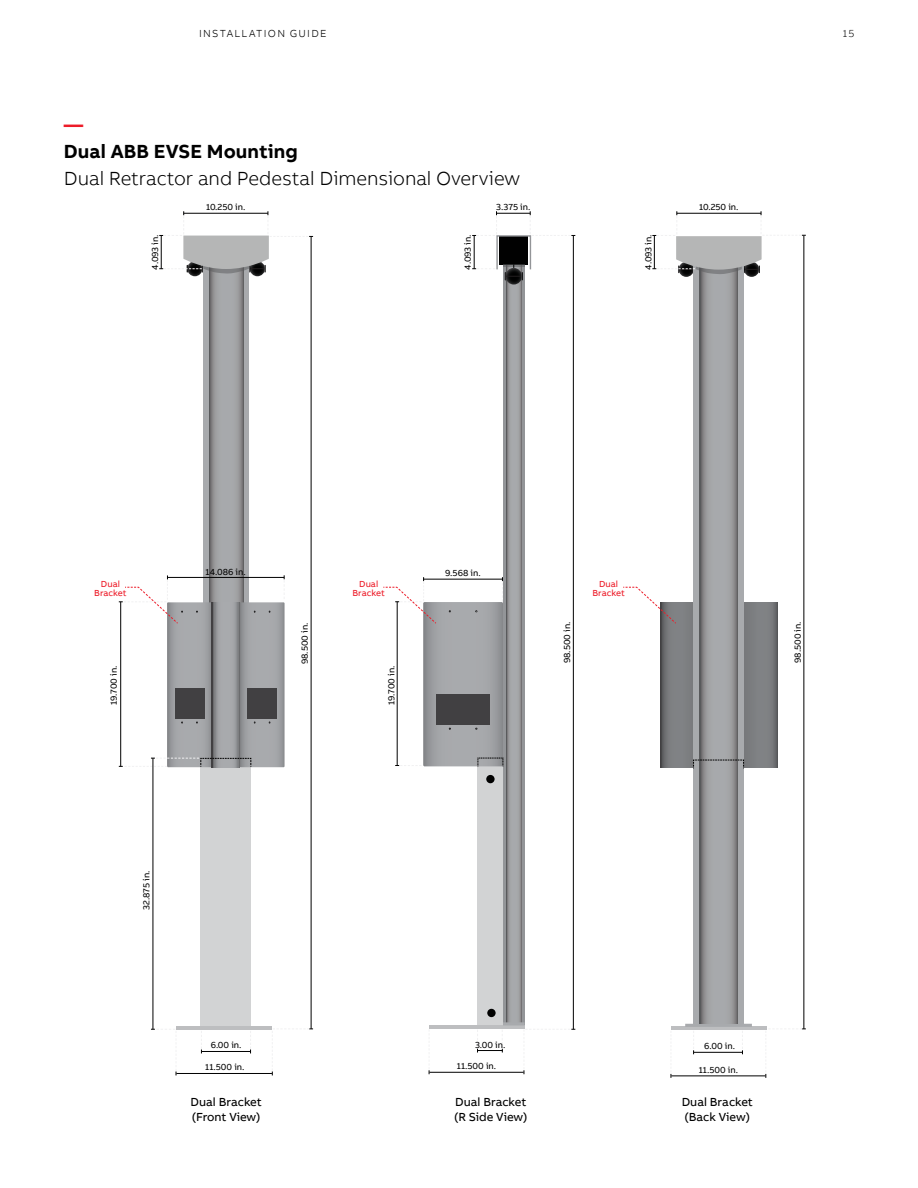
<style>
.page{position:relative;width:918px;height:1188px;background:#fff}
.page>*{position:absolute;margin:0;border:0;box-sizing:border-box;transform-origin:0 0}
.t1{font:300 19.5px "AB Bvoice";letter-spacing:-.005em;color:#000}
.t2{font:700 19.5px "AB Bvoice";letter-spacing:.005em;color:#000}
.t3{font:700 19.5px "AB Bvoice";color:#ed1c29}
.t4{font:12px/15px "AB Bvoice";color:#000}
.t5{font:300 10.5px "AB Bvoice";letter-spacing:.12em;color:#000}
.t6{font:9px "AB Bvoice";color:#000}
.t7{font:9px/9px "AB Bvoice";color:#ed1c29;text-align:center}
</style>
<div class="page">
<svg style="left:250px;top:261px;width:15px;height:15px"></svg>
<svg style="left:187px;top:261px;width:15px;height:15px"></svg>
<div style="left:203px;top:265px;width:46px;height:749px;background:#a8aaad"></div>
<svg style="left:209px;top:274px;width:34px;height:301px"></svg>
<div style="left:201px;top:757px;width:50px;height:269px;background:#d2d3d4"></div>
<hr style="left:176px;top:1026px;width:96px;height:3px;background:#bdbec0">
<div style="left:503px;top:264px;width:22px;height:761px;background:#939598"></div>
<div style="left:478px;top:757px;width:25px;height:268px;background:#d2d3d4"></div>
<svg style="left:506px;top:280px;width:16px;height:742px"></svg>
<div style="left:500px;top:236px;width:28px;height:28px;background:#010101"></div>
<div style="left:496px;top:235px;width:35px;height:35px;border:1px solid #939598"></div>
<hr style="left:503px;top:264px;width:22px;height:3px;background:#595a5c">
<div style="left:486px;top:775px;width:9px;height:8px;background:#010101;border-radius:50%"></div>
<div style="left:487px;top:1009px;width:9px;height:8px;background:#010101;border-radius:50%"></div>
<hr style="left:429px;top:1025px;width:96px;height:4px;background:#bdbec0">
<hr style="left:503px;top:1022px;width:22px;height:3px;background:#a8aaad">
<svg style="left:505px;top:268px;width:17px;height:17px"></svg>
<svg style="left:505px;top:264px;width:18px;height:16px"></svg>
<svg style="left:660px;top:603px;width:118px;height:164px;background:#797b7d"></svg>
<hr style="left:671px;top:1027px;width:96px;height:3px;background:#bdbec0">
<hr style="left:685px;top:1024px;width:67px;height:3px;background:#a8aaad">
<svg style="left:744px;top:262px;width:15px;height:15px"></svg>
<svg style="left:679px;top:262px;width:15px;height:15px"></svg>
<div style="left:694px;top:257px;width:50px;height:767px;background:linear-gradient(to bottom,#a8aaad,#a8aaad)"></div>
<svg style="left:700px;top:274px;width:37px;height:750px;background:#999a9c"></svg>
<svg style="left:693px;top:760px;width:51px;height:9px"></svg>
<hr style="left:803px;top:236px;width:1px;height:793px;background:#000">
<svg style="left:652px;top:211px;width:154px;height:63px"></svg>
<hr style="left:311px;top:237px;width:1px;height:792px;background:#000">
<hr style="left:573px;top:236px;width:1px;height:793px;background:#000">
<svg style="left:159px;top:211px;width:154px;height:63px"></svg>
<hr style="left:497px;top:213px;width:33px;height:1px;background:#000">
<hr style="left:474px;top:235px;width:1px;height:34px;background:#000">
<svg style="left:530px;top:211px;width:45px;height:25px"></svg>
<svg style="left:472px;top:211px;width:25px;height:25px"></svg>
<svg style="left:472px;top:268px;width:23px;height:1px"></svg>
<hr style="left:176px;top:1073px;width:96px;height:1px;background:#000">
<hr style="left:429px;top:1072px;width:95px;height:1px;background:#000">
<hr style="left:671px;top:1076px;width:94px;height:1px;background:#000">
<hr style="left:202px;top:1051px;width:49px;height:1px;background:#000">
<hr style="left:694px;top:1052px;width:48px;height:1px;background:#000">
<svg style="left:742px;top:1031px;width:1px;height:23px"></svg>
<svg style="left:765px;top:1029px;width:41px;height:49px"></svg>
<svg style="left:693px;top:1031px;width:1px;height:23px"></svg>
<svg style="left:524px;top:1029px;width:51px;height:45px"></svg>
<svg style="left:477px;top:1030px;width:26px;height:23px"></svg>
<svg style="left:272px;top:1029px;width:41px;height:46px"></svg>
<svg style="left:250px;top:1031px;width:1px;height:22px"></svg>
<svg style="left:201px;top:1031px;width:1px;height:22px"></svg>
<svg style="left:151px;top:1029px;width:26px;height:46px"></svg>
<hr style="left:153px;top:758px;width:1px;height:271px;background:#000">
<svg style="left:119px;top:575px;width:166px;height:192px"></svg>
<svg style="left:383px;top:577px;width:121px;height:190px"></svg>
<svg style="left:623px;top:586px;width:54px;height:38px"></svg>
<p class="t5" style="left:199px;top:27px;width:129px">INSTALLATION GUIDE</p>
<p class="t5" style="left:843px;top:27px;width:13px">15</p>
<h1 class="t3" style="left:64px;top:112px;width:21px">—</h1>
<h1 class="t2" style="left:64px;top:139px;width:235px">Dual ABB EVSE Mounting</h1>
<h1 class="t1" style="left:64px;top:167px;width:458px">Dual Retractor and Pedestal Dimensional Overview</h1>
<p class="t6" style="left:206px;top:202px;width:41px">10.250 in.</p>
<p class="t6" style="left:150px;top:270px;width:37px;rotate:-90deg">4.093 in.</p>
<p class="t6" style="left:496px;top:202px;width:36px">3.375 in.</p>
<p class="t6" style="left:462px;top:270px;width:37px;rotate:-90deg">4.093 in.</p>
<p class="t6" style="left:643px;top:270px;width:37px;rotate:-90deg">4.093 in.</p>
<p class="t6" style="left:699px;top:202px;width:41px">10.250 in.</p>
<p class="t6" style="left:206px;top:566px;width:42px">14.086 in.</p>
<p class="t6" style="left:445px;top:568px;width:37px">9.568 in.</p>
<p class="t7" style="left:94px;top:579px;width:34px">Dual<br>Bracket</p>
<p class="t7" style="left:353px;top:579px;width:34px">Dual<br>Bracket</p>
<p class="t7" style="left:592px;top:579px;width:34px">Dual<br>Bracket</p>
<p class="t6" style="left:299px;top:664px;width:43px;rotate:-90deg">98.500 in.</p>
<p class="t6" style="left:562px;top:663px;width:43px;rotate:-90deg">98.500 in.</p>
<p class="t6" style="left:792px;top:663px;width:43px;rotate:-90deg">98.500 in.</p>
<p class="t6" style="left:108px;top:705px;width:41px;rotate:-90deg">19.700 in.</p>
<p class="t6" style="left:386px;top:705px;width:41px;rotate:-90deg">19.700 in.</p>
<p class="t6" style="left:141px;top:910px;width:41px;rotate:-90deg">32.875 in.</p>
<p class="t6" style="left:211px;top:1040px;width:32px">6.00 in.</p>
<p class="t6" style="left:475px;top:1039px;width:32px">3.00 in.</p>
<p class="t6" style="left:704px;top:1040px;width:32px">6.00 in.</p>
<p class="t6" style="left:205px;top:1062px;width:41px">11.500 in.</p>
<p class="t6" style="left:457px;top:1061px;width:41px">11.500 in.</p>
<p class="t6" style="left:699px;top:1064px;width:41px">11.500 in.</p>
<h2 class="t4" style="left:191px;top:1094px;width:73px">Dual Bracket (Front View)</h2>
<h2 class="t4" style="left:454px;top:1094px;width:75px">Dual Bracket (R Side View)</h2>
<h2 class="t4" style="left:682px;top:1094px;width:73px">Dual Bracket (Back View)</h2>
</div>
